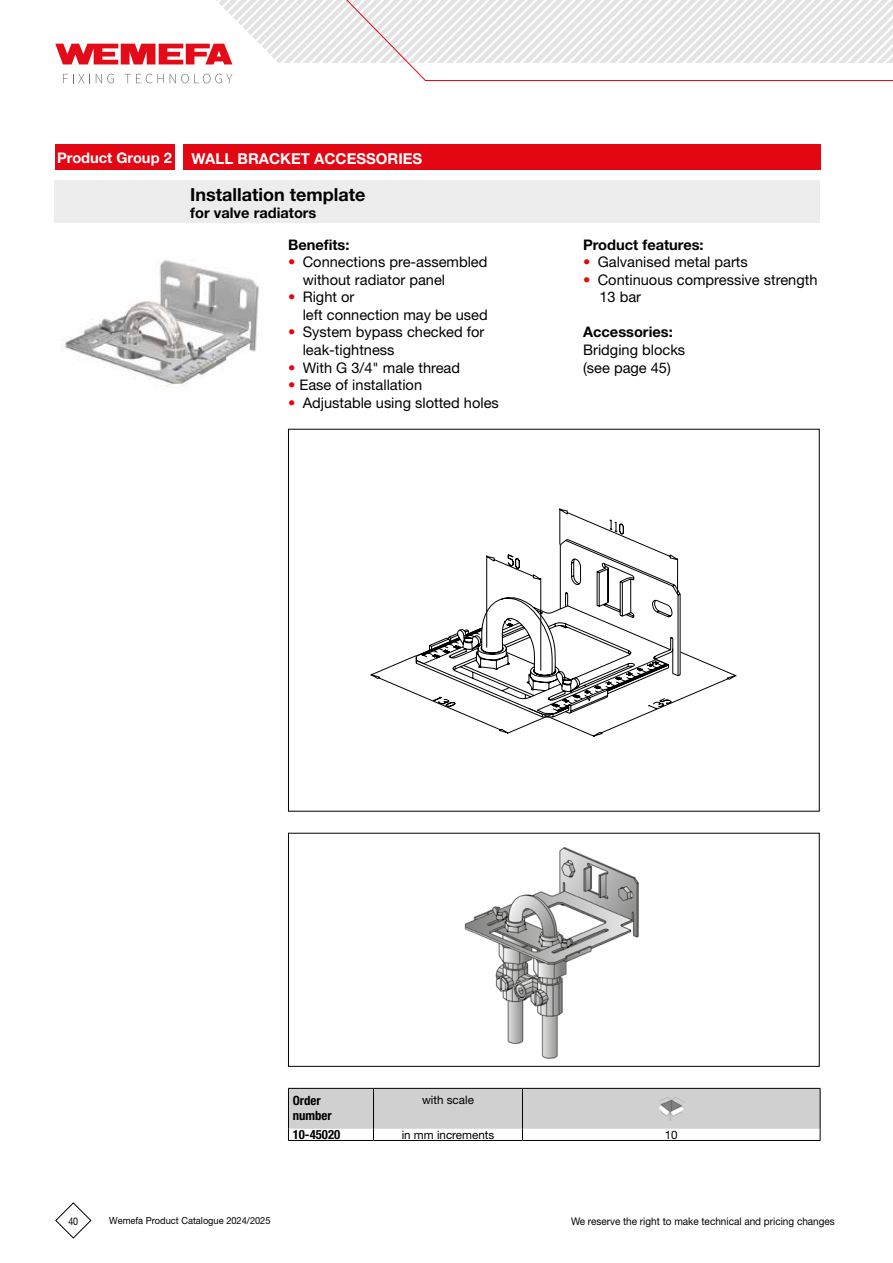
<style>
.page{position:relative;width:893px;height:1263px;background:#fff}
.page>*{position:absolute;margin:0;border:0;box-sizing:border-box;transform-origin:0 0}
.t1{font:700 18px "Helvetica Neue";color:#000}
.t2{font:700 15px "Helvetica Neue";color:#fff}
.t3{font:14.7px/17.5px "Helvetica Neue";color:#000}
.t4{font:700 14.7px "Helvetica Neue";color:#000}
.t5{font:700 14.7px "Helvetica Neue";color:#fff}
.t6{font:700 condensed 12.75px/15.3px "Helvetica Neue";color:#000}
.t7{font:11.7px "Helvetica Neue";color:#000}
.t8{font:10.5px "Helvetica Neue";color:#000;scale:.95 1}
.t9{font:10.5px "Helvetica Neue";color:#000;scale:.85 1}
.t10{font:9.75px "Helvetica Neue";color:#000;scale:.95 1}
.s1{color:#e30613}
</style>
<div class="page">
<div style="left:55px;top:145px;width:119px;height:25px;background:#e30613"></div>
<div style="left:183px;top:145px;width:638px;height:25px;background:#e30613"></div>
<svg style="left:55px;top:1202px;width:37px;height:37px"></svg>
<svg style="left:55px;top:0;width:838px;height:84px"></svg>
<div style="left:54px;top:181px;width:766px;height:42px;background:#ededed"></div>
<img style="left:63px;top:258px;width:196px;height:129px">
<svg style="left:370px;top:651px;width:367px;height:86px"></svg>
<svg style="left:416px;top:508px;width:265px;height:202px"></svg>
<img style="left:464px;top:847px;width:175px;height:211px">
<div style="left:288px;top:833px;width:532px;height:234px;border:1px solid #000"></div>
<svg style="left:288px;top:1088px;width:533px;height:52px"></svg>
<hr style="left:288px;top:1140px;width:85px;height:1px;background:#000">
<hr style="left:373px;top:1140px;width:149px;height:1px;background:#000">
<hr style="left:522px;top:1140px;width:298px;height:1px;background:#000">
<img style="left:658px;top:1096px;width:27px;height:25px">
<p class="t5" style="left:57px;top:149px;width:116px">Product Group 2</p>
<p class="t2" style="left:191px;top:149px;width:232px">WALL BRACKET ACCESSORIES</p>
<p class="t1" style="left:190px;top:183px;width:177px">Installation template</p>
<p class="t4" style="left:190px;top:204px;width:128px">for valve radiators</p>
<p class="t4" style="left:288px;top:235px;width:63px">Benefits:</p>
<p class="t3" style="left:303px;top:253px;width:186px;text-indent:-15px"><span class="s1">•</span> Connections pre-assembled without radiator panel</p>
<p class="t3" style="left:303px;top:288px;width:187px;text-indent:-15px"><span class="s1">•</span> Right or<br>left connection may be used</p>
<p class="t3" style="left:303px;top:323px;width:183px;text-indent:-15px"><span class="s1">•</span> System bypass checked for leak-tightness</p>
<p class="t3" style="left:288px;top:358px;width:174px"><span class="s1">•</span> With G 3/4" male thread</p>
<p class="t3" style="left:288px;top:376px;width:136px"><span class="s1">•</span> Ease of installation</p>
<p class="t3" style="left:288px;top:393px;width:212px"><span class="s1">•</span> Adjustable using slotted holes</p>
<p class="t4" style="left:583px;top:235px;width:122px">Product features:</p>
<p class="t3" style="left:583px;top:253px;width:166px"><span class="s1">•</span> Galvanised metal parts</p>
<p class="t3" style="left:599px;top:271px;width:220px;text-indent:-16px"><span class="s1">•</span> Continuous compressive strength<br>13 bar</p>
<p class="t4" style="left:583px;top:323px;width:91px">Accessories:</p>
<p class="t3" style="left:583px;top:341px;width:104px">Bridging blocks (see page 45)</p>
<p class="t6" style="left:293px;top:1092px;width:40px">Order number</p>
<p class="t7" style="left:422px;top:1093px;width:53px">with scale</p>
<p class="t6" style="left:293px;top:1127px;width:49px">10-45020</p>
<p class="t7" style="left:402px;top:1128px;width:94px">in mm increments</p>
<p class="t7" style="left:665px;top:1128px;width:14px">10</p>
<p class="t9" style="left:68px;top:1214px;width:13px">40</p>
<p class="t10" style="left:109px;top:1215px;width:171px">Wemefa Product Catalogue 2024/2025</p>
<p class="t8" style="left:571px;top:1215px;width:279px">We reserve the right to make technical and pricing changes</p>
</div>
